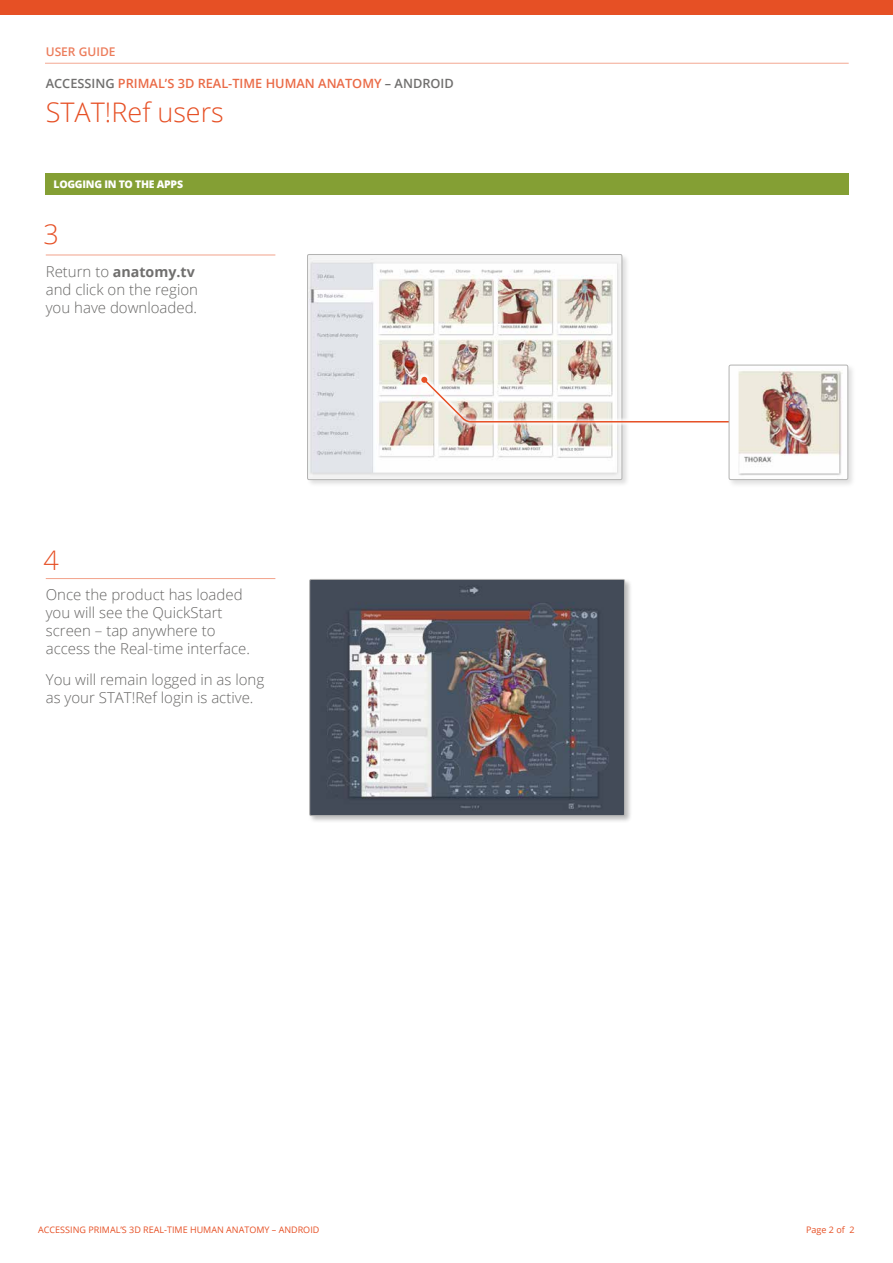
<style>
.page{position:relative;width:893px;height:1263px;background:#fff}
.page>*{position:absolute;margin:0;border:0;box-sizing:border-box;transform-origin:0 0}
.t1{font:300 27px "Open Sans";color:#e65025}
.t2{font:300 15px/18px "Open Sans";color:#676665}
.t3{font:700 14.25px "Open Sans";color:#706f6e}
.t4{font:600 12.75px "Open Sans";color:#ea6a46}
.t5{font:600 12px "Open Sans";color:#ec7c5b}
.t6{font:800 10.5px "Open Sans";letter-spacing:-.025em;color:#fff}
.t7{font:9px "Open Sans";color:#e65025}
.s1{color:#706f6e}
.s2{font-weight:300;font-size:15px;color:#676665}
</style>
<div class="page">
<div style="left:0;top:0;width:893px;height:15px;background:#e65025"></div>
<div style="left:41px;top:59px;width:812px;height:9px;background:#fff;opacity:.54"></div>
<hr style="left:45px;top:63px;width:804px;height:1px;background:#f3a892">
<hr style="left:46px;top:254px;width:229px;height:1px;background:#f3a892">
<hr style="left:46px;top:578px;width:229px;height:1px;background:#f3a892">
<div style="left:45px;top:174px;width:804px;height:21px;background:#849f34"></div>
<div style="left:308px;top:578px;width:325px;height:245px;background:#000;opacity:.27"></div>
<img style="left:312px;top:581px;width:311px;height:233px">
<div style="left:310px;top:579px;width:315px;height:237px;border:1px solid #b3b3b2;border-radius:2px"></div>
<div style="left:306px;top:253px;width:324px;height:234px;background:#000;opacity:.13"></div>
<img style="left:309px;top:256px;width:311px;height:222px">
<div style="left:307px;top:254px;width:315px;height:226px;border:1px solid #b3b3b2;border-radius:2px"></div>
<div style="left:417px;top:373px;width:316px;height:54px;background:#fff;opacity:.75"></div>
<svg style="left:421px;top:377px;width:307px;height:46px"></svg>
<div style="left:728px;top:364px;width:129px;height:124px;background:#000;opacity:.13"></div>
<img style="left:729px;top:365px;width:119px;height:115px">
<div style="left:729px;top:365px;width:119px;height:115px;border:1px solid #b3b3b2;border-radius:2px"></div>
<p class="t5" style="left:46px;top:43px;width:71px">USER GUIDE</p>
<p class="t4" style="left:46px;top:75px;width:410px"><span class="s1">ACCESSING</span> PRIMAL’S 3D REAL-TIME HUMAN ANATOMY <span class="s1">– ANDROID</span></p>
<h1 class="t1" style="left:46px;top:94px;width:180px">STAT!Ref users</h1>
<p class="t6" style="left:54px;top:176px;width:131px">LOGGING IN TO THE APPS</p>
<h1 class="t1" style="left:43px;top:216px;width:17px">3</h1>
<p class="t3" style="left:46px;top:262px;width:151px"><span class="s2">Return to</span> anatomy.tv</p>
<p class="t2" style="left:46px;top:280px;width:154px">and click on the region you have downloaded.</p>
<h1 class="t1" style="left:43px;top:542px;width:17px">4</h1>
<p class="t2" style="left:46px;top:585px;width:206px">Once the product has loaded you will see the QuickStart screen – tap anywhere to access the Real-time interface.</p>
<p class="t2" style="left:46px;top:670px;width:220px">You will remain logged in as long as your STAT!Ref login is active.</p>
<p class="t7" style="left:38px;top:1224px;width:283px">ACCESSING PRIMAL’S 3D REAL-TIME HUMAN ANATOMY – ANDROID</p>
<p class="t7" style="left:806px;top:1224px;width:50px">Page 2 of 2</p>
</div>
